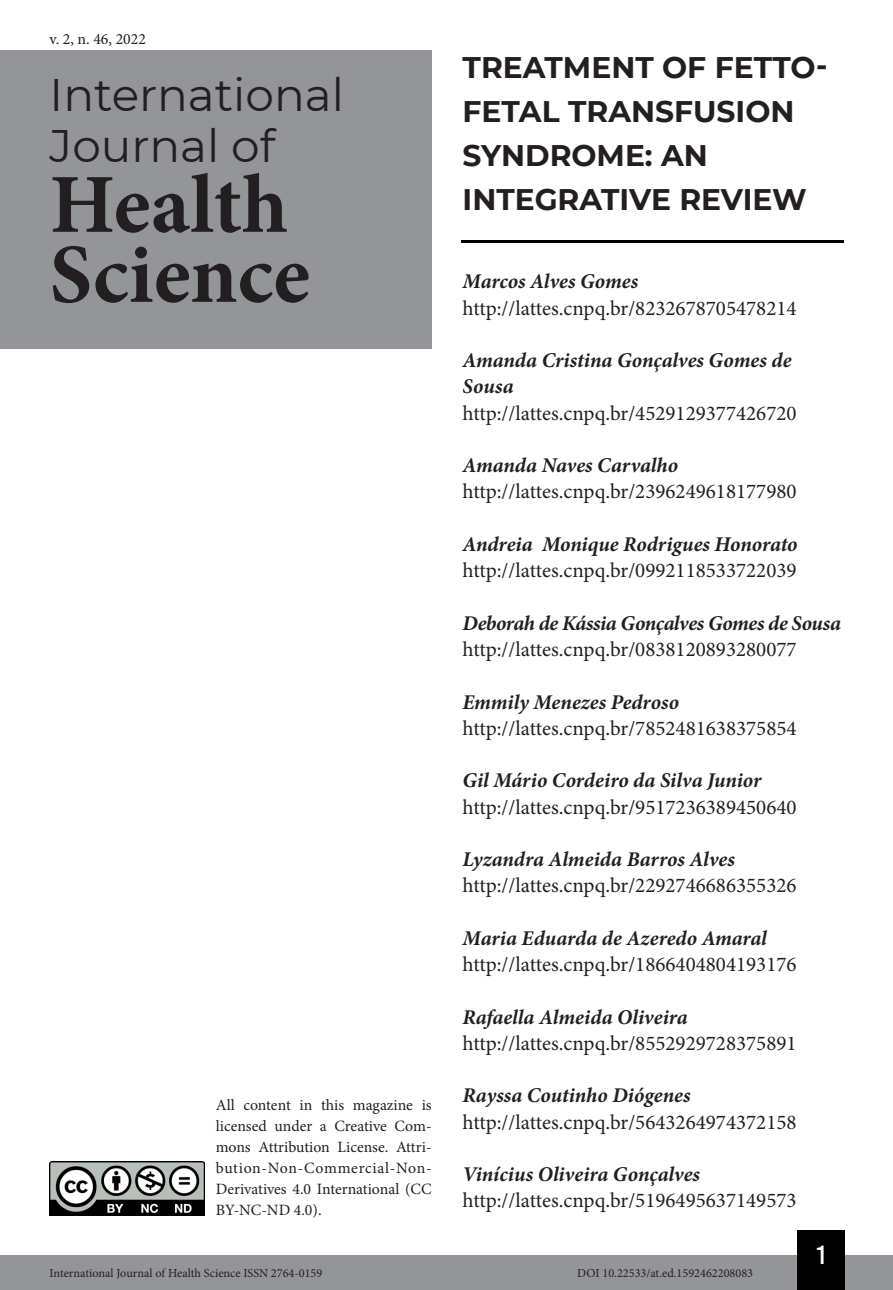
<style>
.page{position:relative;width:893px;height:1290px;background:#fff}
.page>*{position:absolute;margin:0;border:0;box-sizing:border-box;transform-origin:0 0}
.t1{font:700 84px/70px "Minion Pro";color:#231f20}
.t2{font:45.5px/50.8px "Montserrat";color:#231f20}
.Título_Artigo{font:700 29.75px/43.8px "Montserrat";color:#231f20}
.t3{font:26.25px "Bebas Kai";color:#fff}
.Infos_autor{font:21px "Minion Pro";color:#231f20}
.Autor{font:italic 700 21px/26.2px "Minion Pro";letter-spacing:-.005em;color:#231f20}
.Autor-2{font:italic 700 21px "Minion Pro";letter-spacing:-.025em;color:#231f20}
.t4{font:15.75px/21px "Minion Pro";color:#231f20;text-align:justify}
.t5{font:12.25px "Minion Pro";color:#231f20}
</style>
<div class="page">
<div style="left:0;top:1255px;width:893px;height:35px;background:#939598"></div>
<div style="left:797px;top:1230px;width:48px;height:60px;background:#000"></div>
<img style="left:50px;top:1161px;width:154px;height:54px">
<div style="left:0;top:50px;width:432px;height:298px;background:#939598"></div>
<hr style="left:461px;top:241px;width:382px;height:2px;background:#000">
<p class="t4" style="left:50px;top:28px;width:98px">v. 2, n. 46, 2022</p>
<h2 class="t2" style="left:50px;top:68px;width:296px">International<br>Journal of</h2>
<h1 class="t1" style="left:50px;top:169px;width:262px">Health<br>Science</h1>
<p class="t4" style="left:216px;top:1095px;width:217px">All content in this magazine is licensed under a Creative Com&shy;mons Attribution License. Attri&shy;bution-Non-Commercial-Non-Derivatives 4.0 International (CC BY-NC-ND 4.0).</p>
<p class="Título_Artigo" style="left:463px;top:44px;width:367px">TREATMENT OF FETTO-<br>FETAL TRANSFUSION<br>SYNDROME: AN<br>INTEGRATIVE REVIEW</p>
<p class="Autor" style="left:463px;top:268px;width:177px">Marcos Alves Gomes</p>
<p class="Infos_autor" style="left:463px;top:294px;width:335px">http://lattes.cnpq.br/8232678705478214</p>
<p class="Autor" style="left:463px;top:347px;width:330px">Amanda Cristina Gonçalves Gomes de<br>Sousa</p>
<p class="Infos_autor" style="left:463px;top:399px;width:335px">http://lattes.cnpq.br/4529129377426720</p>
<p class="Autor" style="left:463px;top:452px;width:217px">Amanda Naves Carvalho</p>
<p class="Infos_autor" style="left:463px;top:478px;width:335px">http://lattes.cnpq.br/2396249618177980</p>
<p class="Autor" style="left:463px;top:531px;width:336px">Andreia Monique Rodrigues Honorato</p>
<p class="Infos_autor" style="left:463px;top:556px;width:335px">http://lattes.cnpq.br/0992118533722039</p>
<p class="Autor-2" style="left:463px;top:608px;width:380px">Deborah de Kássia Gonçalves Gomes de Sousa</p>
<p class="Infos_autor" style="left:463px;top:635px;width:335px">http://lattes.cnpq.br/0838120893280077</p>
<p class="Autor" style="left:463px;top:688px;width:218px">Emmily Menezes Pedroso</p>
<p class="Infos_autor" style="left:463px;top:714px;width:335px">http://lattes.cnpq.br/7852481638375854</p>
<p class="Autor" style="left:463px;top:767px;width:300px">Gil Mário Cordeiro da Silva Junior</p>
<p class="Infos_autor" style="left:463px;top:793px;width:335px">http://lattes.cnpq.br/9517236389450640</p>
<p class="Autor" style="left:463px;top:846px;width:274px">Lyzandra Almeida Barros Alves</p>
<p class="Infos_autor" style="left:463px;top:871px;width:335px">http://lattes.cnpq.br/2292746686355326</p>
<p class="Autor" style="left:463px;top:924px;width:306px">Maria Eduarda de Azeredo Amaral</p>
<p class="Infos_autor" style="left:463px;top:950px;width:335px">http://lattes.cnpq.br/1866404804193176</p>
<p class="Autor" style="left:463px;top:1003px;width:227px">Rafaella Almeida Oliveira</p>
<p class="Infos_autor" style="left:463px;top:1029px;width:335px">http://lattes.cnpq.br/8552929728375891</p>
<p class="Autor" style="left:463px;top:1082px;width:229px">Rayssa Coutinho Diógenes</p>
<p class="Infos_autor" style="left:463px;top:1108px;width:335px">http://lattes.cnpq.br/5643264974372158</p>
<p class="Autor" style="left:463px;top:1161px;width:239px">Vinícius Oliveira Gonçalves</p>
<p class="Infos_autor" style="left:463px;top:1186px;width:335px">http://lattes.cnpq.br/5196495637149573</p>
<p class="t3" style="left:817px;top:1241px;width:10px">1</p>
<p class="t5" style="left:50px;top:1265px;width:274px">International Journal of Health Science ISSN 2764-0159</p>
<p class="t5" style="left:577px;top:1265px;width:177px">DOI 10.22533/at.ed.1592462208083</p>
</div>
